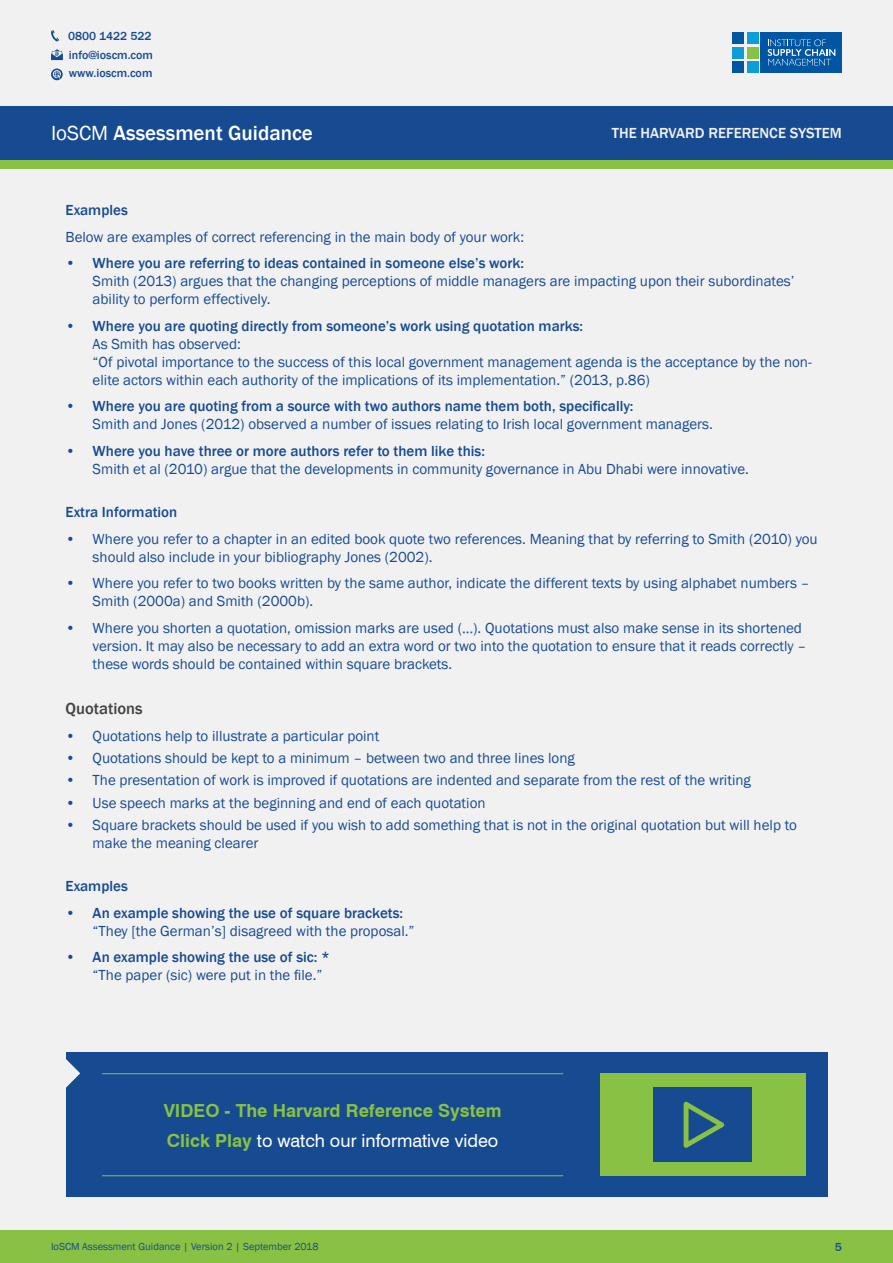
<style>
.page{position:relative;width:893px;height:1263px;background:#fff}
.page>*{position:absolute;margin:0;border:0;box-sizing:border-box;transform-origin:0 0}
.t1{font:500 21px "Franklin Gothic";color:#fff}
.t2{font:700 18px/30.2px "Swiss 721 BT";color:#88c144}
.t3{font:500 16.5px "Franklin Gothic";color:#414042}
.t4{font:15px/18px "Franklin Gothic";color:#174b91}
.t5{font:500 15px "Franklin Gothic";color:#174b91}
.t6{font:500 15px "Franklin Gothic";color:#f1f1f2}
.t7{font:500 12px/18.6px "Franklin Gothic";color:#174b91}
.t8{font:10.5px "Franklin Gothic";color:#174b91}
.s1{font-weight:400}
.s2{font-weight:400;color:#fff}
</style>
<div class="page">
<div style="left:0;top:1230px;width:893px;height:33px;background:#88c144"></div>
<div style="left:0;top:168px;width:893px;height:1062px;background:#f1f1f2"></div>
<div style="left:0;top:0;width:893px;height:106px;background:#f1f1f2"></div>
<div style="left:0;top:151px;width:893px;height:17px;background:#88c144"></div>
<div style="left:0;top:106px;width:893px;height:54px;background:#174b91"></div>
<svg style="left:51px;top:30px;width:8px;height:11px"></svg>
<svg style="left:51px;top:49px;width:12px;height:11px"></svg>
<svg style="left:51px;top:69px;width:12px;height:11px"></svg>
<div style="left:761px;top:33px;width:81px;height:40px;background:#0056a3"></div>
<svg style="left:768px;top:39px;width:67px;height:27px"></svg>
<div style="left:747px;top:33px;width:11px;height:11px;background:#0c9eda"></div>
<div style="left:747px;top:47px;width:11px;height:12px;background:#88c146"></div>
<div style="left:747px;top:62px;width:11px;height:11px;background:#0c9eda"></div>
<div style="left:733px;top:33px;width:11px;height:11px;background:#0056a3"></div>
<div style="left:733px;top:47px;width:11px;height:12px;background:#0c9eda"></div>
<div style="left:733px;top:62px;width:11px;height:11px;background:#0056a3"></div>
<div style="left:66px;top:1052px;width:761px;height:145px;background:#174b91"></div>
<div style="left:600px;top:1073px;width:205px;height:103px;background:#88c144"></div>
<hr style="left:102px;top:1073px;width:461px;height:1px;background:#88c144">
<hr style="left:102px;top:1175px;width:461px;height:1px;background:#88c144">
<svg style="left:653px;top:1087px;width:99px;height:75px;background:#1f548a"></svg>
<svg style="left:66px;top:1059px;width:14px;height:29px"></svg>
<p class="t7" style="left:68px;top:27px;width:86px">0800 1422 522 info@ioscm.com www.ioscm.com</p>
<h1 class="t1" style="left:51px;top:120px;width:263px"><span class="s1">IoSCM</span> Assessment Guidance</h1>
<p class="t6" style="left:612px;top:124px;width:232px">THE HARVARD REFERENCE SYSTEM</p>
<p class="t5" style="left:66px;top:201px;width:64px">Examples</p>
<p class="t4" style="left:66px;top:228px;width:460px">Below are examples of correct referencing in the main body of your work:</p>
<p class="t5" style="left:66px;top:254px;width:460px">• Where you are referring to ideas contained in someone else’s work:</p>
<p class="t4" style="left:93px;top:273px;width:703px">Smith (2013) argues that the changing perceptions of middle managers are impacting upon their subordinates’ ability to perform effectively.</p>
<p class="t5" style="left:66px;top:317px;width:519px">• Where you are quoting directly from someone’s work using quotation marks:</p>
<p class="t4" style="left:93px;top:335px;width:721px">As Smith has observed:<br>“Of pivotal importance to the success of this local government management agenda is the acceptance by the non&shy;elite actors within each authority of the implications of its implementation.” (2013, p.86)</p>
<p class="t5" style="left:66px;top:397px;width:569px">• Where you are quoting from a source with two authors name them both, specifically:</p>
<p class="t4" style="left:93px;top:416px;width:622px">Smith and Jones (2012) observed a number of issues relating to Irish local government managers.</p>
<p class="t5" style="left:66px;top:442px;width:421px">• Where you have three or more authors refer to them like this:</p>
<p class="t4" style="left:93px;top:460px;width:658px">Smith et al (2010) argue that the developments in community governance in Abu Dhabi were innovative.</p>
<p class="t5" style="left:66px;top:503px;width:113px">Extra Information</p>
<p class="t4" style="left:93px;top:530px;width:726px;text-indent:-27px">• Where you refer to a chapter in an edited book quote two references. Meaning that by referring to Smith (2010) you should also include in your bibliography Jones (2002).</p>
<p class="t4" style="left:93px;top:575px;width:718px;text-indent:-27px">• Where you refer to two books written by the same author, indicate the different texts by using alphabet numbers –<br>Smith (2000a) and Smith (2000b).</p>
<p class="t4" style="left:93px;top:619px;width:715px;text-indent:-27px">• Where you shorten a quotation, omission marks are used (…). Quotations must also make sense in its shortened version. It may also be necessary to add an extra word or two into the quotation to ensure that it reads correctly – these words should be contained within square brackets.</p>
<p class="t3" style="left:66px;top:698px;width:78px">Quotations</p>
<p class="t4" style="left:66px;top:727px;width:315px">• Quotations help to illustrate a particular point</p>
<p class="t4" style="left:66px;top:749px;width:511px">• Quotations should be kept to a minimum – between two and three lines long</p>
<p class="t4" style="left:66px;top:771px;width:687px">• The presentation of work is improved if quotations are indented and separate from the rest of the writing</p>
<p class="t4" style="left:66px;top:794px;width:421px">• Use speech marks at the beginning and end of each quotation</p>
<p class="t4" style="left:93px;top:816px;width:706px;text-indent:-27px">• Square brackets should be used if you wish to add something that is not in the original quotation but will help to make the meaning clearer</p>
<p class="t5" style="left:66px;top:877px;width:64px">Examples</p>
<p class="t5" style="left:66px;top:903px;width:339px">• An example showing the use of square brackets:</p>
<p class="t4" style="left:93px;top:922px;width:323px">“They [the German’s] disagreed with the proposal.”</p>
<p class="t5" style="left:66px;top:948px;width:266px">• An example showing the use of sic: *</p>
<p class="t4" style="left:93px;top:966px;width:231px">“The paper (sic) were put in the file.”</p>
<p class="t2" style="left:164px;top:1095px;width:339px">VIDEO - The Harvard Reference System<br>Click Play <span class="s2">to watch our informative video</span></p>
<p class="t8" style="left:51px;top:1240px;width:269px">IoSCM Assessment Guidance | Version 2 | September 2018</p>
<p class="t7" style="left:835px;top:1237px;width:9px">5</p>
</div>
